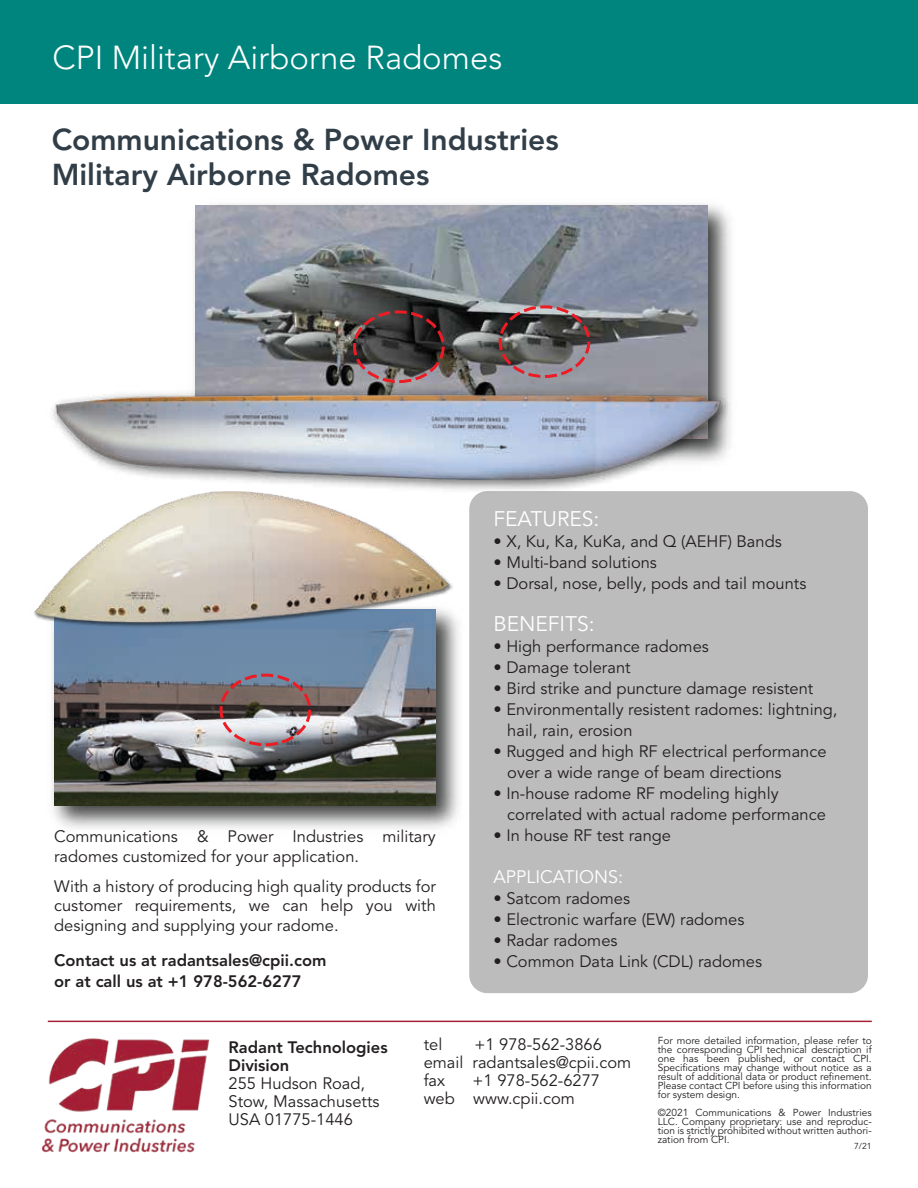
<style>
.page{position:relative;width:918px;height:1188px;background:#fff}
.page>*{position:absolute;margin:0;border:0;box-sizing:border-box;transform-origin:0 0}
.t1{font:300 33px "Avenir LT Pro";color:#fff}
.t2{font:800 30px/34.5px "Avenir LT Pro";color:#313e48}
.t3{font:21px "Avenir LT Pro";color:#fff}
.t4{font:18px "Avenir LT Pro";color:#fff}
.t5{font:16.5px/18px "Avenir LT Pro";color:#231f20}
.t6{font:800 16.5px/18px "Avenir LT Pro";color:#231f20}
.t7{font:10.2px/9px "Avenir LT Pro";color:#231f20;text-align:justify}
.t8{font:8.7px "Avenir LT Pro";color:#231f20}
</style>
<div class="page">
<div style="left:0;top:0;width:918px;height:103px;background:#00847e"></div>
<div style="left:469px;top:491px;width:399px;height:502px;background:#bdbcbc;border-radius:18px"></div>
<img style="left:42px;top:1038px;width:167px;height:115px">
<hr style="left:48px;top:1021px;width:824px;height:1px;background:#a62035">
<img style="left:52px;top:685px;width:407px;height:144px">
<img style="left:54px;top:685px;width:382px;height:120px">
<img style="left:194px;top:204px;width:537px;height:104px">
<img style="left:196px;top:206px;width:511px;height:102px">
<img style="left:53px;top:308px;width:678px;height:185px">
<div style="left:220px;top:674px;width:91px;height:72px;border:3px dashed #ed1c24;border-radius:50%"></div>
<div style="left:499px;top:305px;width:91px;height:73px;border:3px dashed #ed1c24;border-radius:50%"></div>
<img style="left:34px;top:439px;width:446px;height:246px">
<div style="left:353px;top:310px;width:92px;height:73px;border:3px dashed #ed1c24;border-radius:50%"></div>
<h1 class="t1" style="left:52px;top:38px;width:451px">CPI Military Airborne Radomes</h1>
<h2 class="t2" style="left:52px;top:123px;width:509px">Communications &amp; Power Industries<br>Military Airborne Radomes</h2>
<p class="t5" style="left:54px;top:827px;width:383px;line-height:19.8px">Communications &amp; Power Industries military radomes customized for your application.</p>
<p class="t5" style="left:54px;top:876px;width:383px;line-height:19.8px;text-align:justify">With a history of producing high quality products for customer requirements, we can help you with designing and supplying your radome.</p>
<p class="t6" style="left:54px;top:950px;width:274px;line-height:21px">Contact us at radantsales@cpii.com or at call us at +1 978-562-6277</p>
<p class="t3" style="left:494px;top:506px;width:107px">FEATURES:</p>
<p class="t5" style="left:494px;top:533px;width:290px">• X, Ku, Ka, KuKa, and Q (AEHF) Bands</p>
<p class="t5" style="left:494px;top:554px;width:165px">• Multi-band solutions</p>
<p class="t5" style="left:494px;top:575px;width:314px">• Dorsal, nose, belly, pods and tail mounts</p>
<p class="t3" style="left:494px;top:611px;width:103px">BENEFITS:</p>
<p class="t5" style="left:494px;top:638px;width:217px">• High performance radomes</p>
<p class="t5" style="left:494px;top:659px;width:139px">• Damage tolerant</p>
<p class="t5" style="left:494px;top:680px;width:321px">• Bird strike and puncture damage resistent</p>
<p class="t5" style="left:507px;top:699px;width:332px;line-height:21px;text-indent:-14px">• Environmentally resistent radomes: lightning, hail, rain, erosion</p>
<p class="t5" style="left:507px;top:741px;width:321px;line-height:21px;text-indent:-14px">• Rugged and high RF electrical performance over a wide range of beam directions</p>
<p class="t5" style="left:507px;top:783px;width:320px;line-height:21px;text-indent:-14px">• In-house radome RF modeling highly correlated with actual radome performance</p>
<p class="t5" style="left:494px;top:827px;width:179px">• In house RF test range</p>
<p class="t4" style="left:494px;top:866px;width:131px">APPLICATIONS:</p>
<p class="t5" style="left:494px;top:890px;width:138px">• Satcom radomes</p>
<p class="t5" style="left:494px;top:911px;width:252px">• Electronic warfare (EW) radomes</p>
<p class="t5" style="left:494px;top:932px;width:126px">• Radar radomes</p>
<p class="t5" style="left:494px;top:953px;width:270px">• Common Data Link (CDL) radomes</p>
<p class="t6" style="left:229px;top:1038px;width:161px">Radant Technologies<br>Division</p>
<p class="t5" style="left:229px;top:1074px;width:152px">255 Hudson Road,<br>Stow, Massachusetts<br>USA 01775-1446</p>
<p class="t5" style="left:424px;top:1035px;width:20px">tel</p>
<p class="t5" style="left:424px;top:1035px;width:209px;text-indent:51px">+1 978-562-3866 email radantsales@cpii.com fax</p>
<p class="t5" style="left:424px;top:1071px;width:178px;text-indent:49px">+1 978-562-6277 web www.cpii.com</p>
<p class="t7" style="left:658px;top:1037px;width:216px">For more detailed information, please refer to the corresponding CPI technical description if one has been published, or contact CPI.<br>Specifications may change without notice as a result of additional data or product refinement.<br>Please contact CPI before using this information for system design.</p>
<p class="t7" style="left:658px;top:1109px;width:215px">©2021 Communications &amp; Power Industries LLC. Company proprietary: use and reproduc&shy;tion is strictly prohibited without written authori&shy;zation from CPI.</p>
<p class="t8" style="left:854px;top:1141px;width:19px">7/21</p>
</div>
